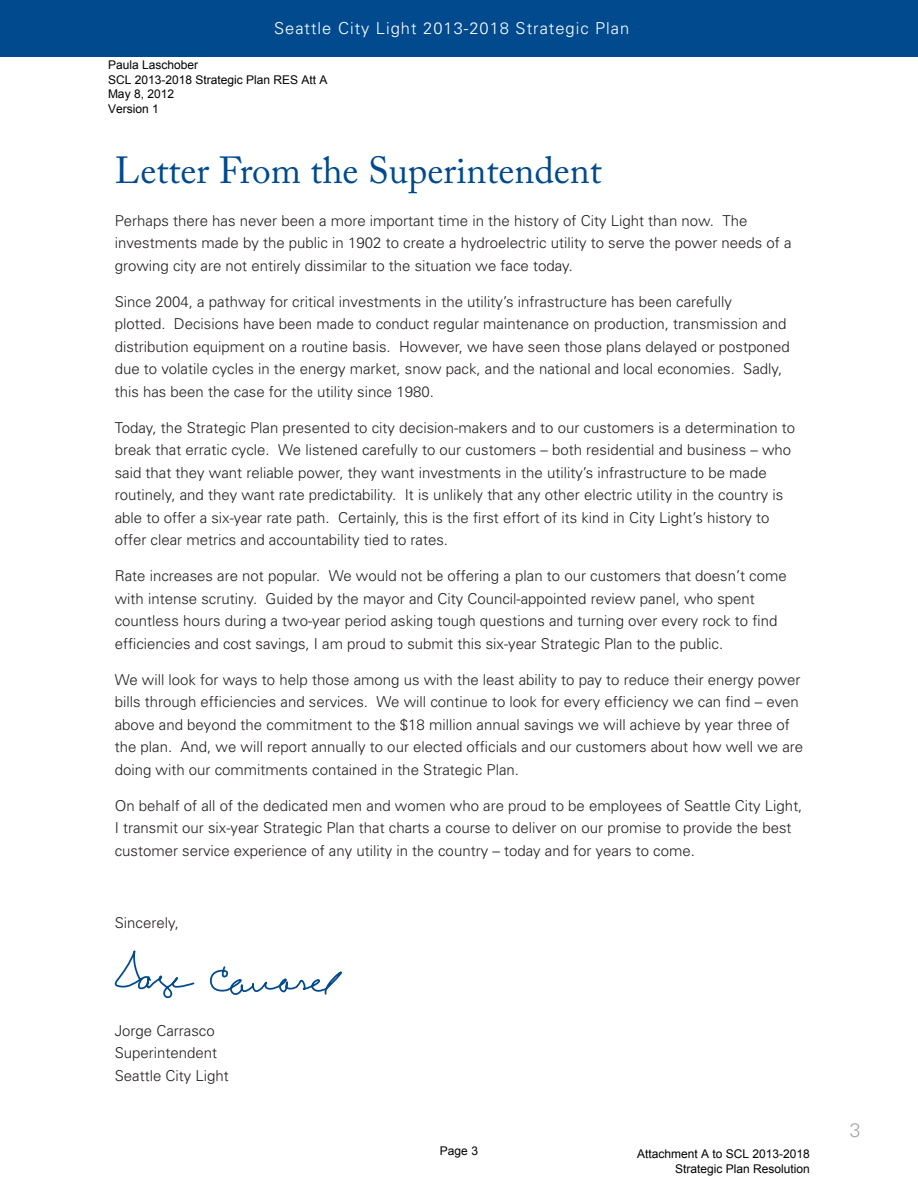
<style>
.page{position:relative;width:918px;height:1188px;background:#fff}
.page>*{position:absolute;margin:0;border:0;box-sizing:border-box;transform-origin:0 0}
.t1{font:37.5px "Adobe Caslon Pro";color:#004a8d}
.t2{font:300 19.5px "Univers";color:#a8a9ad}
.t3{font:300 16.5px "Univers";letter-spacing:.06em;color:#fff}
.t4{font:300 15px/22.5px "Univers";color:#231f20}
.t5{font:12px/14.4px "Arial";color:#000}
</style>
<div class="page">
<div style="left:0;top:0;width:918px;height:57px;background:#004a8d"></div>
<svg style="left:114px;top:950px;width:81px;height:49px"></svg>
<svg style="left:210px;top:966px;width:132px;height:29px"></svg>
<p class="t3" style="left:274px;top:18px;width:357px">Seattle City Light 2013-2018 Strategic Plan</p>
<p class="t5" style="left:108px;top:58px;width:221px">Paula Laschober<br>SCL 2013-2018 Strategic Plan RES Att A<br>May 8, 2012<br>Version 1</p>
<p class="t1" style="left:115px;top:148px;width:489px">Letter From the Superintendent</p>
<p class="t4" style="left:115px;top:209px;width:678px">Perhaps there has never been a more important time in the history of City Light than now. The investments made by the public in 1902 to create a hydroelectric utility to serve the power needs of a growing city are not entirely dissimilar to the situation we face today.</p>
<p class="t4" style="left:115px;top:290px;width:676px">Since 2004, a pathway for critical investments in the utility’s infrastructure has been carefully<br>plotted. Decisions have been made to conduct regular maintenance on production, transmission and distribution equipment on a routine basis. However, we have seen those plans delayed or postponed due to volatile cycles in the energy market, snow pack, and the national and local economies. Sadly, this has been the case for the utility since 1980.</p>
<p class="t4" style="left:115px;top:416px;width:682px">Today, the Strategic Plan presented to city decision-makers and to our customers is a determination to break that erratic cycle. We listened carefully to our customers – both residential and business – who said that they want reliable power, they want investments in the utility’s infrastructure to be made routinely, and they want rate predictability. It is unlikely that any other electric utility in the country is able to offer a six-year rate path. Certainly, this is the first effort of its kind in City Light’s history to offer clear metrics and accountability tied to rates.</p>
<p class="t4" style="left:115px;top:565px;width:673px">Rate increases are not popular. We would not be offering a plan to our customers that doesn’t come with intense scrutiny. Guided by the mayor and City Council-appointed review panel, who spent countless hours during a two-year period asking tough questions and turning over every rock to find efficiencies and cost savings, I am proud to submit this six-year Strategic Plan to the public.</p>
<p class="t4" style="left:115px;top:668px;width:690px">We will look for ways to help those among us with the least ability to pay to reduce their energy power bills through efficiencies and services. We will continue to look for every efficiency we can find – even above and beyond the commitment to the $18 million annual savings we will achieve by year three of the plan. And, we will report annually to our elected officials and our customers about how well we are doing with our commitments contained in the Strategic Plan.</p>
<p class="t4" style="left:115px;top:794px;width:689px">On behalf of all of the dedicated men and women who are proud to be employees of Seattle City Light,<br>I transmit our six-year Strategic Plan that charts a course to deliver on our promise to provide the best customer service experience of any utility in the country – today and for years to come.</p>
<p class="t4" style="left:115px;top:911px;width:66px">Sincerely,</p>
<p class="t4" style="left:115px;top:1019px;width:102px">Jorge Carrasco</p>
<p class="t4" style="left:115px;top:1042px;width:104px">Superintendent</p>
<p class="t4" style="left:115px;top:1064px;width:116px">Seattle City Light</p>
<p class="t5" style="left:440px;top:1144px;width:40px">Page 3</p>
<p class="t5" style="left:637px;top:1147px;width:174px;text-align:right">Attachment A to SCL 2013-2018<br>Strategic Plan Resolution</p>
<h2 class="t2" style="left:850px;top:1118px;width:12px">3</h2>
</div>
